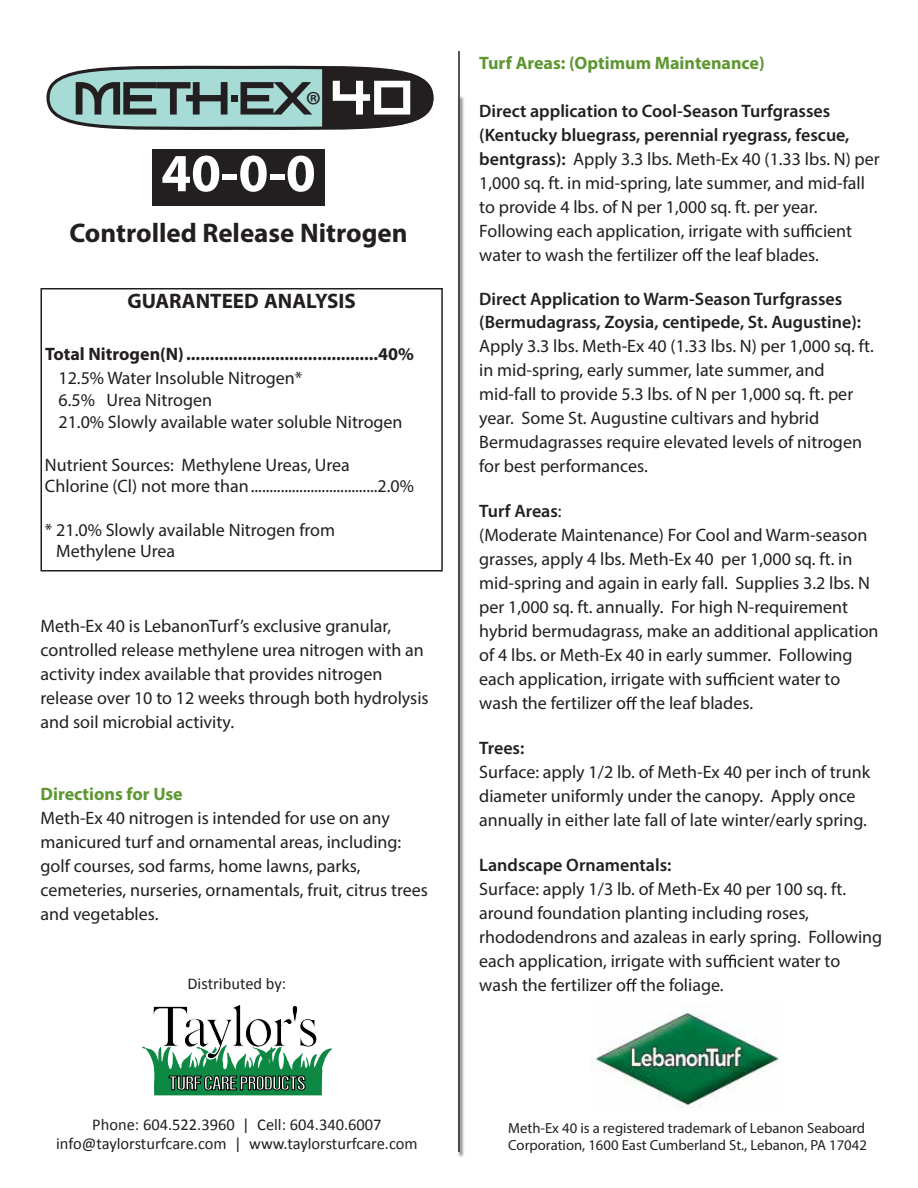
<style>
.page{position:relative;width:918px;height:1188px;background:#fff}
.page>*{position:absolute;margin:0;border:0;box-sizing:border-box;transform-origin:0 0}
.t1{font:700 54px "Myriad Pro";color:#fff}
.t2{font:38.1px "Myriad Pro";color:#231f20}
.t3{font:700 27px "Myriad Pro";color:#231f20}
.t4{font:700 21px "Myriad Pro";color:#231f20}
.t5{font:18px/24px "Myriad Pro";color:#231f20}
.t6{font:600 18px/24px "Myriad Pro";color:#231f20}
.t7{font:700 18px "Myriad Pro";color:#231f20}
.t8{font:700 18px "Myriad Pro";color:#5e9732}
.t9{font:16.5px/19.8px "Calibri";color:#231f20;text-align:center}
.t10{font:14.7px/17.7px "Myriad Pro";color:#231f20}
.s1{font-weight:600}
</style>
<div class="page">
<svg style="left:46px;top:66px;width:387px;height:64px;background:#7a8f8e"></svg>
<div style="left:152px;top:149px;width:173px;height:57px;background:#231f20"></div>
<div style="left:40px;top:288px;width:403px;height:284px;border:2px solid #231f20"></div>
<img style="left:458px;top:96px;width:6px;height:1061px">
<hr style="left:458px;top:51px;width:2px;height:1101px;background:#231f20">
<img style="left:591px;top:1004px;width:189px;height:105px">
<svg style="left:801px;top:224px;width:13px;height:13px"></svg>
<svg style="left:692px;top:248px;width:11px;height:13px"></svg>
<svg style="left:723px;top:673px;width:13px;height:12px"></svg>
<svg style="left:626px;top:697px;width:11px;height:12px"></svg>
<svg style="left:723px;top:955px;width:13px;height:12px"></svg>
<svg style="left:626px;top:979px;width:11px;height:12px"></svg>
<svg style="left:142px;top:1004px;width:190px;height:91px"></svg>
<h2 class="t2" style="left:305px;top:82px;width:17px">®</h2>
<h1 class="t1" style="left:161px;top:138px;width:156px">40-0-0</h1>
<h3 class="t3" style="left:69px;top:216px;width:340px">Controlled Release Nitrogen</h3>
<p class="t4" style="left:127px;top:287px;width:230px">GUARANTEED ANALYSIS</p>
<p class="t7" style="left:45px;top:342px;width:371px">Total Nitrogen(N).........................................40%</p>
<p class="t5" style="left:58px;top:366px;width:346px;line-height:22px">12.5% Water Insoluble Nitrogen*<br>6.5% Urea Nitrogen<br>21.0% Slowly available water soluble Nitrogen</p>
<p class="t5" style="left:45px;top:454px;width:371px;line-height:21.6px">Nutrient Sources: Methylene Ureas, Urea<br>Chlorine (Cl) not more than..................................2.0%</p>
<p class="t5" style="left:56px;top:518px;width:280px;line-height:21.6px;text-indent:-11px">* 21.0% Slowly available Nitrogen from<br>Methylene Urea</p>
<p class="t5" style="left:40px;top:614px;width:390px">Meth-Ex 40 is LebanonTurf’s exclusive granular, controlled release methylene urea nitrogen with an activity index available that provides nitrogen release over 10 to 12 weeks through both hydrolysis and soil microbial activity.</p>
<p class="t8" style="left:41px;top:782px;width:144px">Directions for Use</p>
<p class="t5" style="left:40px;top:806px;width:389px">Meth-Ex 40 nitrogen is intended for use on any manicured turf and ornamental areas, including: golf courses, sod farms, home lawns, parks, cemeteries, nurseries, ornamentals, fruit, citrus trees and vegetables.</p>
<p class="t9" style="left:188px;top:974px;width:100px">Distributed by:</p>
<p class="t9" style="left:56px;top:1114px;width:363px">Phone: 604.522.3960 | Cell: 604.340.6007 info@taylorsturfcare.com | www.taylorsturfcare.com</p>
<p class="t8" style="left:479px;top:51px;width:287px">Turf Areas: (Optimum Maintenance)</p>
<p class="t5" style="left:479px;top:99px;width:402px"><span class="s1">Direct application to Cool-Season Turfgrasses (Kentucky bluegrass, perennial ryegrass, fescue, bentgrass):</span> Apply 3.3 lbs. Meth-Ex 40 (1.33 lbs. N) per 1,000 sq. ft. in mid-spring, late summer, and mid-fall to provide 4 lbs. of N per 1,000 sq. ft. per year.<br>Following each application, irrigate with su cient water to wash the fertilizer o the leaf blades.</p>
<p class="t6" style="left:479px;top:286px;width:383px">Direct Application to Warm-Season Turfgrasses (Bermudagrass, Zoysia, centipede, St. Augustine):</p>
<p class="t5" style="left:479px;top:334px;width:396px">Apply 3.3 lbs. Meth-Ex 40 (1.33 lbs. N) per 1,000 sq. ft. in mid-spring, early summer, late summer, and mid-fall to provide 5.3 lbs. of N per 1,000 sq. ft. per year. Some St. Augustine cultivars and hybrid Bermudagrasses require elevated levels of nitrogen for best performances.</p>
<p class="t5" style="left:479px;top:499px;width:401px"><span class="s1">Turf Areas</span>:<br>(Moderate Maintenance) For Cool and Warm-season grasses, apply 4 lbs. Meth-Ex 40 per 1,000 sq. ft. in mid-spring and again in early fall. Supplies 3.2 lbs. N per 1,000 sq. ft. annually. For high N-requirement hybrid bermudagrass, make an additional application of 4 lbs. or Meth-Ex 40 in early summer. Following each application, irrigate with su cient water to wash the fertilizer o the leaf blades.</p>
<p class="t6" style="left:479px;top:736px;width:47px">Trees:</p>
<p class="t5" style="left:479px;top:760px;width:392px">Surface: apply 1/2 lb. of Meth-Ex 40 per inch of trunk diameter uniformly under the canopy. Apply once annually in either late fall of late winter/early spring.</p>
<p class="t6" style="left:479px;top:853px;width:194px">Landscape Ornamentals:</p>
<p class="t5" style="left:479px;top:877px;width:405px">Surface: apply 1/3 lb. of Meth-Ex 40 per 100 sq. ft. around foundation planting including roses, rhododendrons and azaleas in early spring. Following each application, irrigate with su cient water to wash the fertilizer o the foliage.</p>
<p class="t10" style="left:508px;top:1119px;width:360px">Meth-Ex 40 is a registered trademark of Lebanon Seaboard<br>Corporation, 1600 East Cumberland St., Lebanon, PA 17042</p>
</div>
